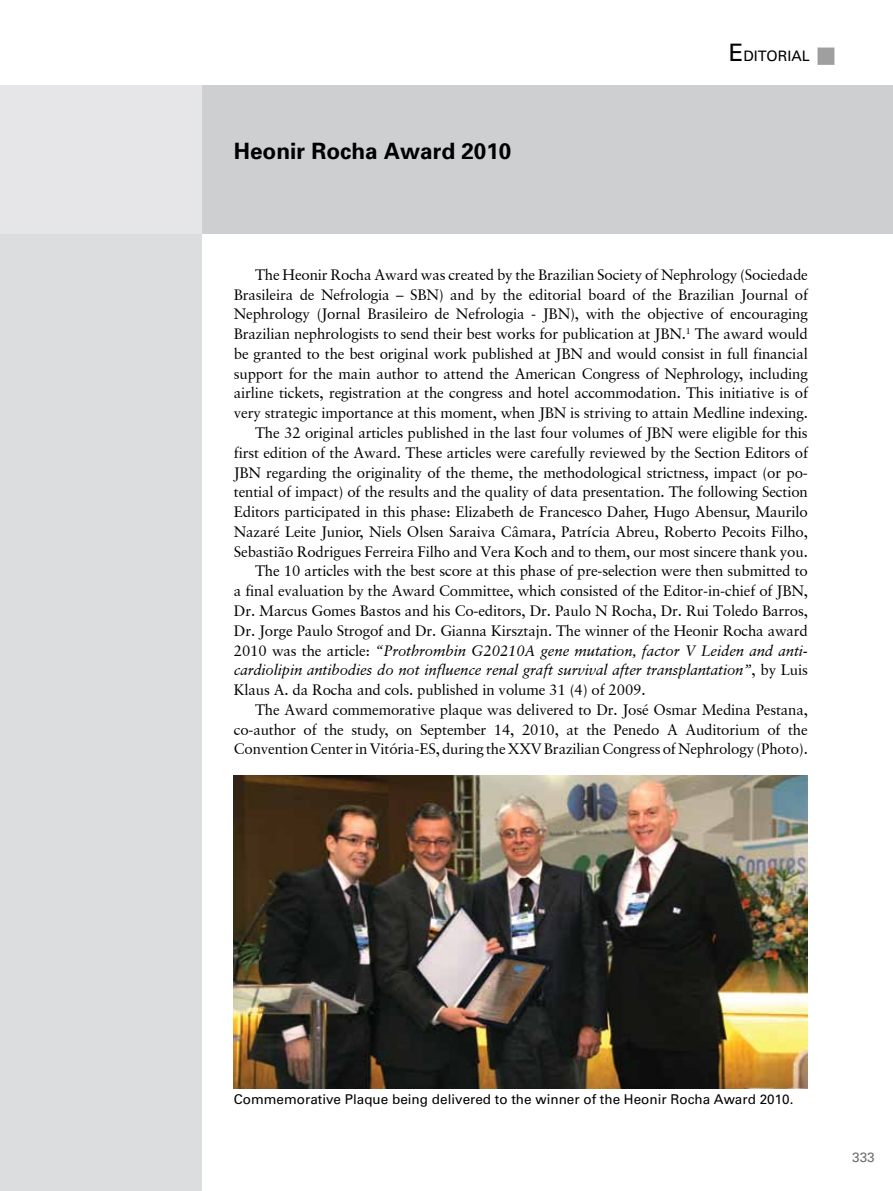
<style>
.page{position:relative;width:893px;height:1191px;background:#fff}
.page>*{position:absolute;margin:0;border:0;box-sizing:border-box;transform-origin:0 0}
.t1{font:22.5px "Univers 65 Bold";color:#000}
.t2{font:15px "Garamond Retrospective S Si";letter-spacing:-.01em;color:#000}
.t3{font:italic 15px "Garamond Retrospective S Si";letter-spacing:-.01em;color:#000}
.t4{font:14.4px "Univers LT Std SC600";color:#000}
.t5{font:13.5px "Univers LT Std";color:#000}
.t6{font:13.5px "Univers LT Std";color:#6d6e71}
.s1{font-size:24px}
.s2{font-style:normal}
</style>
<div class="page">
<div style="left:0;top:85px;width:202px;height:1106px;background:#dcddde"></div>
<div style="left:0;top:85px;width:893px;height:148px;background:linear-gradient(to right,#e0e0e2,#c6c8c9)"></div>
<div style="left:818px;top:48px;width:16px;height:16px;background:#9f9f9f"></div>
<img style="left:233px;top:776px;width:574px;height:313px">
<h1 class="t1" style="left:234px;top:138px;width:279px">Heonir Rocha Award 2010</h1>
<p class="t4" style="left:729px;top:48px;width:83px"><span class="s1">E</span> DITORIAL</p>
<p class="t2" style="left:255px;top:265px;width:554px">The Heonir Rocha Award was created by the Brazilian Society of Nephrology (Sociedade</p>
<p class="t2" style="left:234px;top:285px;width:576px">Brasileira de Nefrologia – SBN) and by the editorial board of the Brazilian Journal of</p>
<p class="t2" style="left:234px;top:305px;width:576px">Nephrology (Jornal Brasileiro de Nefrologia - JBN), with the objective of encouraging</p>
<p class="t2" style="left:234px;top:325px;width:576px">Brazilian nephrologists to send their best works for publication at JBN.<sup>1</sup> The award would</p>
<p class="t2" style="left:234px;top:344px;width:575px">be granted to the best original work published at JBN and would consist in full financial</p>
<p class="t2" style="left:234px;top:364px;width:576px">support for the main author to attend the American Congress of Nephrology, including</p>
<p class="t2" style="left:234px;top:384px;width:576px">airline tickets, registration at the congress and hotel accommodation. This initiative is of</p>
<p class="t2" style="left:234px;top:404px;width:575px">very strategic importance at this moment, when JBN is striving to attain Medline indexing.</p>
<p class="t2" style="left:255px;top:424px;width:554px">The 32 original articles published in the last four volumes of JBN were eligible for this</p>
<p class="t2" style="left:234px;top:443px;width:576px">first edition of the Award. These articles were carefully reviewed by the Section Editors of</p>
<p class="t2" style="left:234px;top:463px;width:576px">JBN regarding the originality of the theme, the methodological strictness, impact (or po-</p>
<p class="t2" style="left:234px;top:483px;width:576px">tential of impact) of the results and the quality of data presentation. The following Section</p>
<p class="t2" style="left:234px;top:503px;width:575px">Editors participated in this phase: Elizabeth de Francesco Daher, Hugo Abensur, Maurilo</p>
<p class="t2" style="left:234px;top:522px;width:576px">Nazaré Leite Junior, Niels Olsen Saraiva Câmara, Patrícia Abreu, Roberto Pecoits Filho,</p>
<p class="t2" style="left:234px;top:542px;width:575px">Sebastião Rodrigues Ferreira Filho and Vera Koch and to them, our most sincere thank you.</p>
<p class="t2" style="left:255px;top:562px;width:554px">The 10 articles with the best score at this phase of pre-selection were then submitted to</p>
<p class="t2" style="left:234px;top:582px;width:575px">a final evaluation by the Award Committee, which consisted of the Editor-in-chief of JBN,</p>
<p class="t2" style="left:234px;top:601px;width:576px">Dr. Marcus Gomes Bastos and his Co-editors, Dr. Paulo N Rocha, Dr. Rui Toledo Barros,</p>
<p class="t2" style="left:234px;top:621px;width:576px">Dr. Jorge Paulo Strogof and Dr. Gianna Kirsztajn. The winner of the Heonir Rocha award</p>
<p class="t3" style="left:234px;top:641px;width:576px"><span class="s2">2010 was the article:</span> “Prothrombin G20210A gene mutation, factor V Leiden and anti-</p>
<p class="t3" style="left:234px;top:661px;width:576px">cardiolipin antibodies do not influence renal graft survival after transplantation”<span class="s2">, by Luis</span></p>
<p class="t2" style="left:234px;top:681px;width:413px">Klaus A. da Rocha and cols. published in volume 31 (4) of 2009.</p>
<p class="t2" style="left:255px;top:700px;width:554px">The Award commemorative plaque was delivered to Dr. José Osmar Medina Pestana,</p>
<p class="t2" style="left:234px;top:720px;width:575px">co-author of the study, on September 14, 2010, at the Penedo A Auditorium of the</p>
<p class="t2" style="left:234px;top:740px;width:575px">Convention Center in Vitória-ES, during the XXV Brazilian Congress of Nephrology (Photo).</p>
<p class="t5" style="left:234px;top:1091px;width:561px">Commemorative Plaque being delivered to the winner of the Heonir Rocha Award 2010.</p>
<p class="t6" style="left:852px;top:1149px;width:24px">333</p>
</div>
